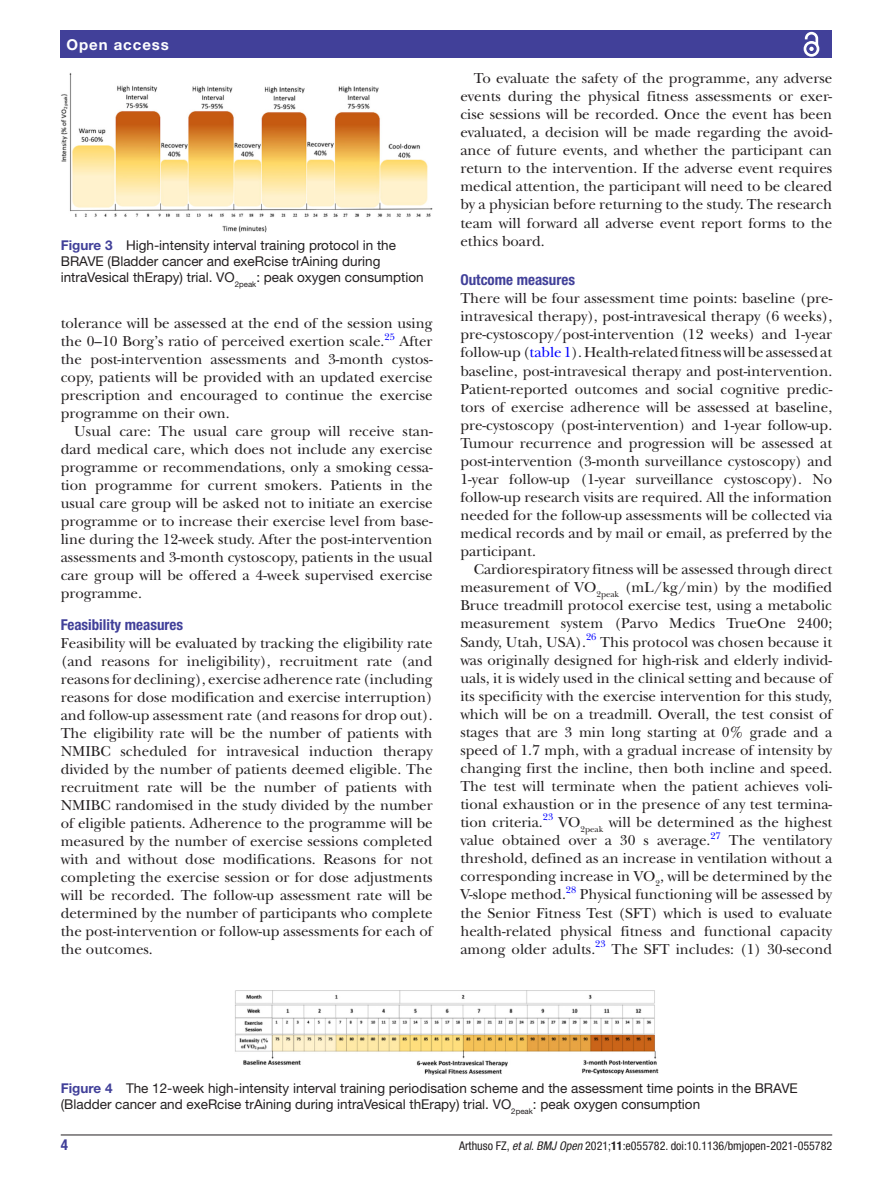
<style>
.page{position:relative;width:893px;height:1191px;background:#fff}
.page>*{position:absolute;margin:0;border:0;box-sizing:border-box;transform-origin:0 0}
.t1{font:15px/18px "New Baskerville";color:#231f20;text-align:justify}
.t2{font:700 condensed 15px "Helvetica Neue LT Std";color:#414099}
.t3{font:700 15px "Helvetica Neue LT Std";letter-spacing:.065em;color:#fff}
.t4{font:13.5px/16.2px "Helvetica Neue LT Std";color:#231f20}
.t5{font:condensed 12px "Helvetica Neue LT Std";color:#231f20}
.t6{font:9.9px "New Baskerville";color:#00f}
.s1{font-weight:700;color:#414099}
.s2{color:#00f}
.s3{font-style:italic}
.s4{font-weight:700}
</style>
<div class="page">
<hr style="left:61px;top:1134px;width:771px;height:1px;background:#231f20">
<div style="left:61px;top:31px;width:771px;height:27px;background:#414099"></div>
<svg style="left:803px;top:31px;width:17px;height:26px"></svg>
<img style="left:61px;top:73px;width:372px;height:159px">
<img style="left:235px;top:990px;width:424px;height:85px">
<p class="t3" style="left:66px;top:35px;width:104px">Open access</p>
<p class="t4" style="left:61px;top:237px;width:364px"><span class="s1">Figure 3</span> High-intensity interval training protocol in the<br>BRAVE (Bladder cancer and exeRcise trAining during intraVesical thErapy) trial. VO<sub>2peak</sub>: peak oxygen consumption</p>
<p class="t1" style="left:61px;top:314px;width:373px">tolerance will be assessed at the end of the session using the 0–10 Borg’s ratio of perceived exertion scale.</p>
<p class="t6" style="left:385px;top:331px;width:12px">25</p>
<p class="t1" style="left:61px;top:332px;width:373px;text-indent:339px">After the post-intervention assessments and 3-month cystos&shy;copy, patients will be provided with an updated exercise prescription and encouraged to continue the exercise programme on their own.</p>
<p class="t1" style="left:61px;top:422px;width:373px;text-indent:14px">Usual care: The usual care group will receive stan&shy;dard medical care, which does not include any exercise programme or recommendations, only a smoking cessa&shy;tion programme for current smokers. Patients in the usual care group will be asked not to initiate an exercise programme or to increase their exercise level from base&shy;line during the 12-week study. After the post-intervention assessments and 3-month cystoscopy, patients in the usual care group will be offered a 4-week supervised exercise programme.</p>
<p class="t2" style="left:61px;top:615px;width:124px">Feasibility measures</p>
<p class="t1" style="left:61px;top:634px;width:373px">Feasibility will be evaluated by tracking the eligibility rate (and reasons for ineligibility), recruitment rate (and reasons for declining), exercise adherence rate (including reasons for dose modification and exercise interruption) and follow-up assessment rate (and reasons for drop out).<br>The eligibility rate will be the number of patients with NMIBC scheduled for intravesical induction therapy divided by the number of patients deemed eligible. The recruitment rate will be the number of patients with NMIBC randomised in the study divided by the number of eligible patients. Adherence to the programme will be measured by the number of exercise sessions completed with and without dose modifications. Reasons for not completing the exercise session or for dose adjustments will be recorded. The follow-up assessment rate will be determined by the number of participants who complete the post-intervention or follow-up assessments for each of the outcomes.</p>
<p class="t1" style="left:460px;top:69px;width:373px;text-indent:14px">To evaluate the safety of the programme, any adverse events during the physical fitness assessments or exer&shy;cise sessions will be recorded. Once the event has been evaluated, a decision will be made regarding the avoid&shy;ance of future events, and whether the participant can return to the intervention. If the adverse event requires medical attention, the participant will need to be cleared by a physician before returning to the study. The research team will forward all adverse event report forms to the ethics board.</p>
<p class="t2" style="left:460px;top:271px;width:116px">Outcome measures</p>
<p class="t1" style="left:460px;top:289px;width:373px">There will be four assessment time points: baseline (pre&shy;intravesical therapy), post-intravesical therapy (6 weeks), pre-cystoscopy/post-intervention (12 weeks) and 1-year follow-up (<span class="s2">table 1</span>). Health-related fitness will be assessed at baseline, post-intravesical therapy and post-intervention.<br>Patient-reported outcomes and social cognitive predic&shy;tors of exercise adherence will be assessed at baseline, pre-cystoscopy (post-intervention) and 1-year follow-up.<br>Tumour recurrence and progression will be assessed at post-intervention (3-month surveillance cystoscopy) and 1-year follow-up (1-year surveillance cystoscopy). No follow-up research visits are required. All the information needed for the follow-up assessments will be collected via medical records and by mail or email, as preferred by the participant.</p>
<p class="t1" style="left:460px;top:560px;width:373px;text-indent:14px">Cardiorespiratory fitness will be assessed through direct measurement of VO<sub>2peak</sub> (mL/kg/min) by the modified Bruce treadmill protocol exercise test, using a metabolic measurement system (Parvo Medics TrueOne 2400; Sandy, Utah, USA).</p>
<p class="t6" style="left:586px;top:631px;width:12px">26</p>
<p class="t1" style="left:460px;top:633px;width:373px;text-indent:140px">This protocol was chosen because it was originally designed for high-risk and elderly individ&shy;uals, it is widely used in the clinical setting and because of its specificity with the exercise intervention for this study, which will be on a treadmill. Overall, the test consist of stages that are 3 min long starting at 0% grade and a speed of 1.7 mph, with a gradual increase of intensity by changing first the incline, then both incline and speed.<br>The test will terminate when the patient achieves voli&shy;tional exhaustion or in the presence of any test termina&shy;tion criteria.</p>
<p class="t6" style="left:543px;top:811px;width:12px">23</p>
<p class="t1" style="left:460px;top:813px;width:373px;text-indent:98px">VO<sub>2peak</sub> will be determined as the highest value obtained over a 30 s average.</p>
<p class="t6" style="left:710px;top:829px;width:12px">27</p>
<p class="t1" style="left:460px;top:831px;width:373px;text-indent:268px">The ventilatory threshold, defined as an increase in ventilation without a corresponding increase in VO<sub>2</sub>, will be determined by the V-slope method.</p>
<p class="t6" style="left:566px;top:883px;width:12px">28</p>
<p class="t1" style="left:460px;top:885px;width:373px;text-indent:120px">Physical functioning will be assessed by the Senior Fitness Test (SFT) which is used to evaluate health-related physical fitness and functional capacity among older adults.<sup>23</sup> The SFT includes: (1) 30-second</p>
<p class="t4" style="left:61px;top:1080px;width:739px"><span class="s1">Figure 4</span> The 12-week high-intensity interval training periodisation scheme and the assessment time points in the BRAVE (Bladder cancer and exeRcise trAining during intraVesical thErapy) trial. VO<sub>2peak</sub>: peak oxygen consumption</p>
<p class="t2" style="left:61px;top:1135px;width:9px">4</p>
<p class="t5" style="left:459px;top:1138px;width:375px">Arthuso FZ, <span class="s3">et al</span>. <span class="s3">BMJ Open</span> 2021;<span class="s4">11</span>:e055782. doi:10.1136/bmjopen-2021-055782</p>
</div>
